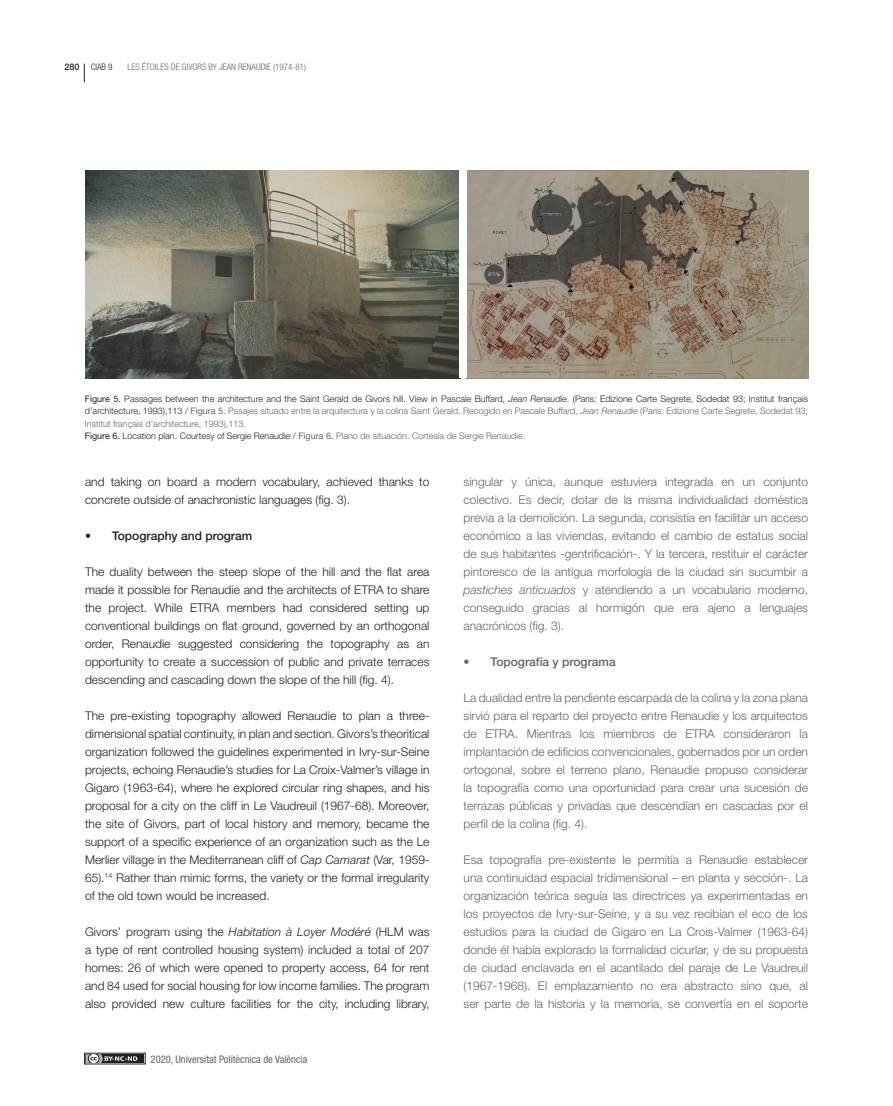
<style>
.page{position:relative;width:893px;height:1106px;background:#fff}
.page>*{position:absolute;margin:0;border:0;box-sizing:border-box;transform-origin:0 0}
.t1{font:300 12px/18px "Helvetica Neue LT Std";color:#231f20;text-align:justify}
.t2{font:300 12px/18px "Helvetica Neue LT Std";color:#636366;text-align:justify}
.t3{font:500 12px "Helvetica Neue LT Std";color:#231f20}
.t4{font:500 12px "Helvetica Neue LT Std";color:#636366}
.t5{font:condensed 10.5px "Helvetica Neue LT Std";color:#636366}
.t6{font:300 9px/12.6px "Helvetica Neue LT Std";color:#636366}
.t7{font:300 condensed 9px "Helvetica Neue LT Std";color:#636366}
.t8{font:300 condensed 9px "Helvetica Neue LT Std";color:#231f20}
.s1{font-weight:500;font-stretch:normal}
.s2{font-weight:400;color:#231f20}
.s3{color:#231f20}
.s4{font-style:italic;color:#231f20}
.s5{font-weight:400}
.s6{font-style:italic}
</style>
<div class="page">
<div style="left:84px;top:1052px;width:62px;height:12px;border:1px solid #231f20"></div>
<div style="left:86px;top:1054px;width:58px;height:8px;background:#231f20"></div>
<svg style="left:86px;top:1054px;width:51px;height:8px"></svg>
<img style="left:85px;top:170px;width:374px;height:208px">
<img style="left:467px;top:170px;width:341px;height:208px">
<svg style="left:84px;top:64px;width:1px;height:18px"></svg>
<p class="t8" style="left:65px;top:62px;width:50px"><span class="s1">280</span> CIAB 9</p>
<p class="t7" style="left:128px;top:62px;width:180px">LES ÉTOILES DE GIVORS BY JEAN RENAUDIE (1974-81)</p>
<p class="t6" style="left:85px;top:392px;width:724px"><span class="s2">Figure 5.</span> <span class="s3">Passages between the architecture and the Saint Gerald de Givors hill. View in Pascale Buffard,</span> <span class="s4">Jean Renaudie</span><span class="s3">. (Paris: Edizione Carte Segrete, Sodedat 93; Institut français d’architecture, 1993),113 /</span> <span class="s5">Figura 5.</span> Pasajes situado entre la arquitectura y la colina Saint Gerald. Recogido en Pascale Buffard, <span class="s6">Jean Renaudie</span> (Paris: Edizione Carte Segrete, Sodedat 93; Institut français d’architecture, 1993),113.<br><span class="s2">Figure 6.</span> <span class="s3">Location plan. Courtesy of Sergie Renaudie /</span> <span class="s5">Figura 6.</span> Plano de situación. Cortesía de Sergie Renaudie.</p>
<p class="t1" style="left:85px;top:472px;width:346px">and taking on board a modern vocabulary, achieved thanks to concrete outside of anachronistic languages (fig. 3).</p>
<p class="t3" style="left:85px;top:529px;width:169px">• Topography and program</p>
<p class="t1" style="left:85px;top:562px;width:346px">The duality between the steep slope of the hill and the flat area made it possible for Renaudie and the architects of ETRA to share the project. While ETRA members had considered setting up conventional buildings on flat ground, governed by an orthogonal order, Renaudie suggested considering the topography as an opportunity to create a succession of public and private terraces descending and cascading down the slope of the hill (fig. 4).</p>
<p class="t1" style="left:85px;top:706px;width:346px">The pre-existing topography allowed Renaudie to plan a three&shy;dimensional spatial continuity, in plan and section. Givors’s theoritical organization followed the guidelines experimented in Ivry-sur-Seine projects, echoing Renaudie’s studies for La Croix-Valmer’s village in Gigaro (1963-64), where he explored circular ring shapes, and his proposal for a city on the cliff in Le Vaudreuil (1967-68). Moreover, the site of Givors, part of local history and memory, became the support of a specific experience of an organization such as the Le Merlier village in the Mediterranean cliff of <span class="s6">Cap Camarat</span> (Var, 1959- 65).<sup>14</sup> Rather than mimic forms, the variety or the formal irregularity of the old town would be increased.</p>
<p class="t1" style="left:85px;top:922px;width:346px">Givors’ program using the <span class="s6">Habitation à Loyer Modéré</span> (HLM was a type of rent controlled housing system) included a total of 207 homes: 26 of which were opened to property access, 64 for rent and 84 used for social housing for low income families. The program also provided new culture facilities for the city, including library,</p>
<p class="t5" style="left:151px;top:1052px;width:158px">2020, Universitat Politècnica de València</p>
<p class="t2" style="left:464px;top:472px;width:346px">singular y única, aunque estuviera integrada en un conjunto colectivo. Es decir, dotar de la misma individualidad doméstica previa a la demolición. La segunda, consistía en facilitar un acceso económico a las viviendas, evitando el cambio de estatus social de sus habitantes -gentrificación-. Y la tercera, restituir el carácter pintoresco de la antigua morfología de la ciudad sin sucumbir a <span class="s6">pastiches anticuados</span> y atendiendo a un vocabulario moderno, conseguido gracias al hormigón que era ajeno a lenguajes anacrónicos (fig. 3).</p>
<p class="t4" style="left:464px;top:655px;width:154px">• Topografía y programa</p>
<p class="t2" style="left:464px;top:688px;width:346px">La dualidad entre la pendiente escarpada de la colina y la zona plana sirvió para el reparto del proyecto entre Renaudie y los arquitectos de ETRA. Mientras los miembros de ETRA consideraron la implantación de edificios convencionales, gobernados por un orden ortogonal, sobre el terreno plano, Renaudie propuso considerar la topografía como una oportunidad para crear una sucesión de terrazas públicas y privadas que descendían en cascadas por el perfil de la colina (fig. 4).</p>
<p class="t2" style="left:464px;top:850px;width:346px">Esa topografía pre-existente le permitía a Renaudie establecer una continuidad espacial tridimensional – en planta y sección-. La organización teórica seguía las directrices ya experimentadas en los proyectos de Ivry-sur-Seine, y a su vez recibían el eco de los estudios para la ciudad de Gigaro en La Crois-Valmer (1963-64) donde él había explorado la formalidad cicurlar, y de su propuesta de ciudad enclavada en el acantilado del paraje de Le Vaudreuil (1967-1968). El emplazamiento no era abstracto sino que, al ser parte de la historia y la memoria, se convertía en el soporte</p>
</div>
